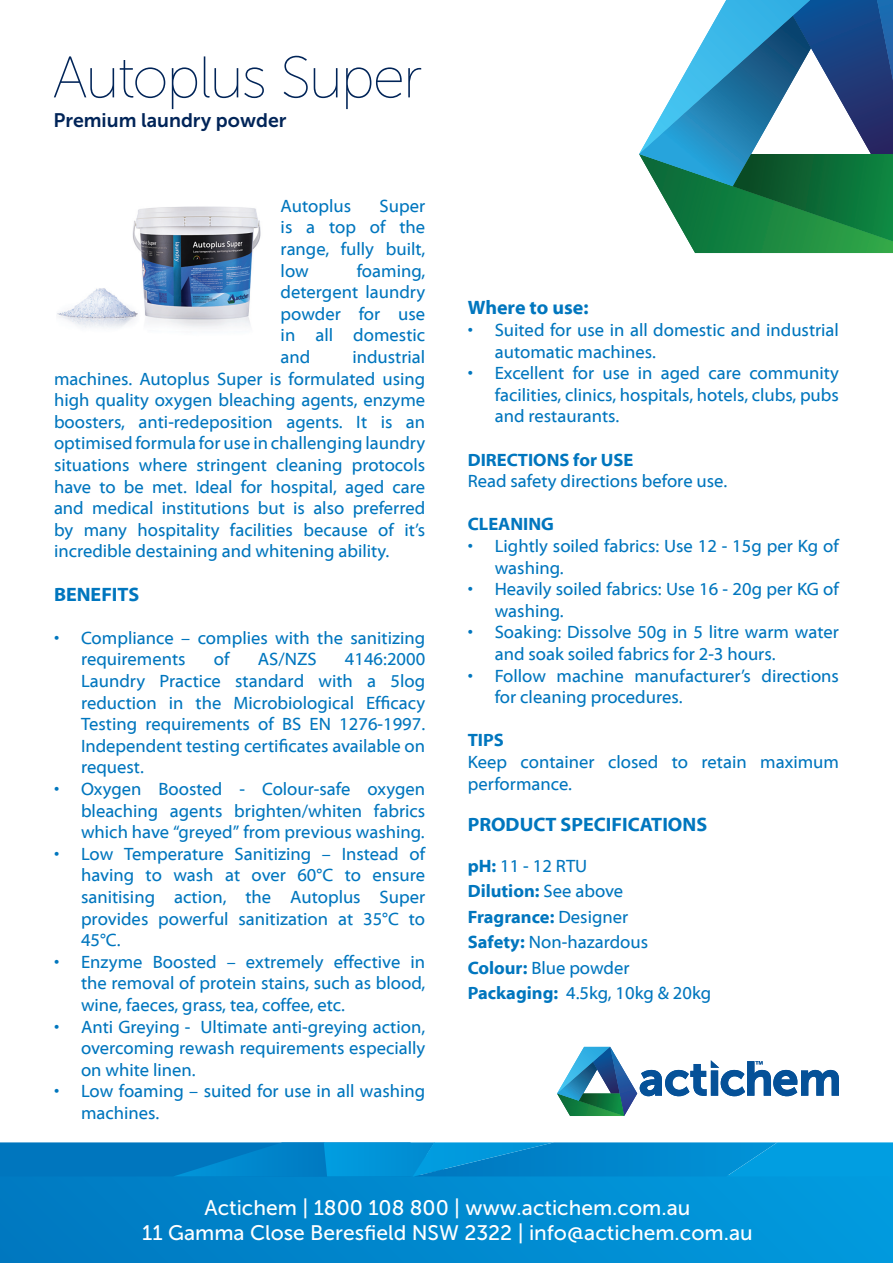
<style>
.page{position:relative;width:893px;height:1263px;background:#fff}
.page>*{position:absolute;margin:0;border:0;box-sizing:border-box;transform-origin:0 0}
.t1{font:300 58.5px "Museo Sans Display";color:#002458}
.t2{font:21px "Museo Sans 500";color:#fff}
.t3{font:700 19.5px "Myriad Web Pro";color:#0076be}
.t4{font:19.5px "Museo Sans 700";color:#002458}
.t5{font:18px/21.6px "Myriad Web Pro";color:#0076be;text-align:justify}
.t6{font:700 18px "Myriad Web Pro";color:#0076be}
.s1{font-weight:700}
.s2{font-weight:400}
</style>
<div class="page">
<div style="left:0;top:1176px;width:893px;height:87px;background:linear-gradient(to right,#0079c0,#019bde)"></div>
<img style="left:57px;top:206px;width:204px;height:122px">
<svg style="left:639px;top:0;width:254px;height:253px"></svg>
<svg style="left:557px;top:1047px;width:282px;height:69px"></svg>
<svg style="left:0;top:1142px;width:893px;height:34px;background:#0389ce"></svg>
<p class="t1" style="left:53px;top:46px;width:370px">Autoplus Super</p>
<p class="t4" style="left:53px;top:110px;width:235px">Premium laundry powder</p>
<p class="t5" style="left:281px;top:195px;width:72px">Autoplus</p>
<p class="t5" style="left:281px;top:195px;width:146px;text-indent:99px">Super is a top of the range, fully built, low</p>
<p class="t5" style="left:281px;top:260px;width:146px;text-indent:76px">foaming, detergent laundry powder for use in all domestic and</p>
<p class="t5" style="left:54px;top:346px;width:373px;text-indent:298px">industrial machines. Autoplus Super is formulated using high quality oxygen bleaching agents, enzyme boosters, anti-redeposition agents. It is an optimised formula for use in challenging laundry situations where stringent cleaning protocols have to be met. Ideal for hospital, aged care and medical institutions but is also preferred by many hospitality facilities because of it’s incredible destaining and whitening ability.</p>
<p class="t3" style="left:54px;top:583px;width:87px">BENEFITS</p>
<p class="t5" style="left:81px;top:627px;width:346px;text-indent:-27px">• Compliance – complies with the sanitizing requirements</p>
<p class="t5" style="left:214px;top:649px;width:17px">of</p>
<p class="t5" style="left:258px;top:649px;width:60px">AS/NZS</p>
<p class="t5" style="left:81px;top:649px;width:346px;text-indent:264px">4146:2000<br>Laundry Practice standard with a 5log reduction in the Microbiological Efficacy Testing requirements of BS EN 1276-1997.<br>Independent testing certificates available on request.</p>
<p class="t5" style="left:81px;top:778px;width:346px;text-indent:-27px">• Oxygen Boosted - Colour-safe oxygen bleaching agents brighten/whiten fabrics which have “greyed” from previous washing.</p>
<p class="t5" style="left:81px;top:843px;width:346px;text-indent:-27px">• Low Temperature Sanitizing – Instead of having to wash at over 60°C to ensure sanitising action, the Autoplus Super provides powerful sanitization at 35°C to 45°C.</p>
<p class="t5" style="left:81px;top:951px;width:346px;text-indent:-27px">• Enzyme Boosted – extremely effective in the removal of protein stains, such as blood, wine, faeces, grass, tea, coffee, etc.</p>
<p class="t5" style="left:81px;top:1016px;width:346px;text-indent:-27px">• Anti Greying - Ultimate anti-greying action, overcoming rewash requirements especially on white linen.</p>
<p class="t5" style="left:81px;top:1081px;width:346px;text-indent:-27px">• Low foaming – suited for use in all washing machines.</p>
<p class="t3" style="left:468px;top:297px;width:122px">Where to use:</p>
<p class="t5" style="left:495px;top:320px;width:346px;text-indent:-27px">• Suited for use in all domestic and industrial automatic machines.</p>
<p class="t5" style="left:495px;top:363px;width:346px;text-indent:-27px">• Excellent for use in aged care community facilities, clinics, hospitals, hotels, clubs, pubs and restaurants.</p>
<p class="t6" style="left:468px;top:450px;width:167px">DIRECTIONS for USE</p>
<p class="t5" style="left:468px;top:471px;width:261px">Read safety directions before use.</p>
<p class="t6" style="left:468px;top:514px;width:88px">CLEANING</p>
<p class="t5" style="left:495px;top:536px;width:346px;text-indent:-27px">• Lightly soiled fabrics: Use 12 - 15g per Kg of washing.</p>
<p class="t5" style="left:495px;top:579px;width:346px;text-indent:-27px">• Heavily soiled fabrics: Use 16 - 20g per KG of washing.</p>
<p class="t5" style="left:495px;top:622px;width:346px;text-indent:-27px">• Soaking: Dissolve 50g in 5 litre warm water and soak soiled fabrics for 2-3 hours.</p>
<p class="t5" style="left:495px;top:665px;width:346px;text-indent:-27px">• Follow machine manufacturer’s directions for cleaning procedures.</p>
<p class="t6" style="left:468px;top:730px;width:38px">TIPS</p>
<p class="t5" style="left:468px;top:752px;width:373px">Keep container closed to retain maximum performance.</p>
<p class="t3" style="left:468px;top:814px;width:241px">PRODUCT SPECIFICATIONS</p>
<p class="t5" style="left:468px;top:855px;width:121px"><span class="s1">pH:</span> 11 - 12 RTU</p>
<p class="t6" style="left:468px;top:881px;width:157px">Dilution: <span class="s2">See above</span></p>
<p class="t6" style="left:468px;top:907px;width:162px">Fragrance: <span class="s2">Designer</span></p>
<p class="t5" style="left:468px;top:932px;width:182px"><span class="s1">Safety:</span> Non-hazardous</p>
<p class="t5" style="left:468px;top:957px;width:163px"><span class="s1">Colour:</span> Blue powder</p>
<p class="t5" style="left:468px;top:983px;width:245px"><span class="s1">Packaging:</span> 4.5kg, 10kg &amp; 20kg</p>
<p class="t2" style="left:204px;top:1196px;width:487px">Actichem | 1800 108 800 | www.actichem.com.au</p>
<p class="t2" style="left:142px;top:1221px;width:612px">11 Gamma Close Beresfield NSW 2322 | info@actichem.com.au</p>
</div>
